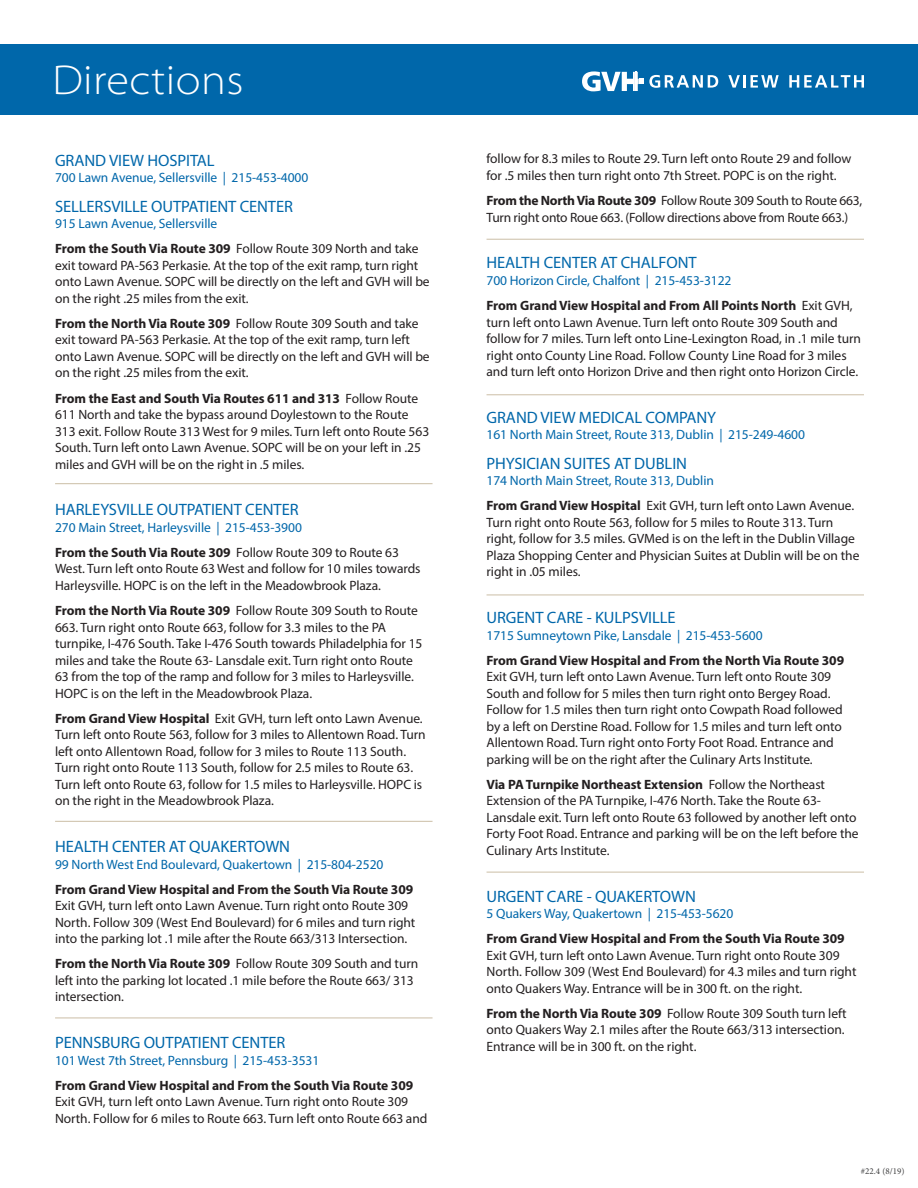
<style>
.page{position:relative;width:918px;height:1188px;background:#fff}
.page>*{position:absolute;margin:0;border:0;box-sizing:border-box;transform-origin:0 0}
.practice_name_headin{font:300 semi-expanded 42px "Myriad Pro";letter-spacing:.01em;color:#fff}
.location{font:16.5px "Myriad Pro";letter-spacing:-.005em;color:#0067aa}
.location_2{font:16.5px "Myriad Pro";letter-spacing:-.005em;color:#0067aa}
.body_text{font:13.5px/16.5px "Myriad Pro";letter-spacing:-.005em;color:#231f20}
.body_text-2{font:13.5px "Myriad Pro";letter-spacing:-.005em;color:#0067aa}
.t1{font:9px "Minion Pro";color:#3e3e3f}
.s1{font-weight:700}
</style>
<div class="page">
<div style="left:0;top:45px;width:918px;height:70px;background:#0067aa"></div>
<svg style="left:582px;top:71px;width:136px;height:20px"></svg>
<svg style="left:728px;top:75px;width:51px;height:13px"></svg>
<svg style="left:789px;top:75px;width:75px;height:13px"></svg>
<hr style="left:487px;top:239px;width:377px;height:1px;background:#d1c5b0">
<hr style="left:487px;top:394px;width:377px;height:1px;background:#d1c5b0">
<hr style="left:487px;top:594px;width:377px;height:1px;background:#d1c5b0">
<hr style="left:487px;top:872px;width:377px;height:1px;background:#d1c5b0">
<hr style="left:55px;top:821px;width:378px;height:1px;background:#d1c5b0">
<hr style="left:55px;top:1017px;width:378px;height:1px;background:#d1c5b0">
<hr style="left:55px;top:483px;width:378px;height:1px;background:#d1c5b0">
<p class="practice_name_headin" style="left:52px;top:57px;width:193px">Directions</p>
<p class="location" style="left:55px;top:150px;width:161px">GRAND VIEW HOSPITAL</p>
<p class="body_text-2" style="left:55px;top:169px;width:255px">700 Lawn Avenue, Sellersville | 215-453-4000</p>
<p class="location_2" style="left:55px;top:196px;width:239px">SELLERSVILLE OUTPATIENT CENTER</p>
<p class="body_text-2" style="left:55px;top:215px;width:164px">915 Lawn Avenue, Sellersville</p>
<p class="body_text" style="left:55px;top:240px;width:376px"><span class="s1">From the South Via Route 309</span> Follow Route 309 North and take exit toward PA-563 Perkasie. At the top of the exit ramp, turn right onto Lawn Avenue. SOPC will be directly on the left and GVH will be on the right .25 miles from the exit.</p>
<p class="body_text" style="left:55px;top:315px;width:376px"><span class="s1">From the North Via Route 309</span> Follow Route 309 South and take exit toward PA-563 Perkasie. At the top of the exit ramp, turn left onto Lawn Avenue. SOPC will be directly on the left and GVH will be on the right .25 miles from the exit.</p>
<p class="body_text" style="left:55px;top:390px;width:376px"><span class="s1">From the East and South Via Routes 611 and 313</span> Follow Route 611 North and take the bypass around Doylestown to the Route 313 exit. Follow Route 313 West for 9 miles. Turn left onto Route 563<br>South. Turn left onto Lawn Avenue. SOPC will be on your left in .25 miles and GVH will be on the right in .5 miles.</p>
<p class="location" style="left:55px;top:500px;width:245px">HARLEYSVILLE OUTPATIENT CENTER</p>
<p class="body_text-2" style="left:55px;top:519px;width:248px">270 Main Street, Harleysville | 215-453-3900</p>
<p class="body_text" style="left:55px;top:544px;width:367px"><span class="s1">From the South Via Route 309</span> Follow Route 309 to Route 63<br>West. Turn left onto Route 63 West and follow for 10 miles towards<br>Harleysville. HOPC is on the left in the Meadowbrook Plaza.</p>
<p class="body_text" style="left:55px;top:602px;width:369px"><span class="s1">From the North Via Route 309</span> Follow Route 309 South to Route 663. Turn right onto Route 663, follow for 3.3 miles to the PA turnpike, I-476 South. Take I-476 South towards Philadelphia for 15 miles and take the Route 63- Lansdale exit. Turn right onto Route 63 from the top of the ramp and follow for 3 miles to Harleysville.<br>HOPC is on the left in the Meadowbrook Plaza.</p>
<p class="body_text" style="left:55px;top:710px;width:372px"><span class="s1">From Grand View Hospital</span> Exit GVH, turn left onto Lawn Avenue.<br>Turn left onto Route 563, follow for 3 miles to Allentown Road. Turn left onto Allentown Road, follow for 3 miles to Route 113 South.<br>Turn right onto Route 113 South, follow for 2.5 miles to Route 63.<br>Turn left onto Route 63, follow for 1.5 miles to Harleysville. HOPC is on the right in the Meadowbrook Plaza.</p>
<p class="location" style="left:55px;top:836px;width:236px">HEALTH CENTER AT QUAKERTOWN</p>
<p class="body_text-2" style="left:55px;top:856px;width:330px">99 North West End Boulevard, Quakertown | 215-804-2520</p>
<p class="body_text" style="left:55px;top:881px;width:362px"><span class="s1">From Grand View Hospital and From the South Via Route 309<br></span>Exit GVH, turn left onto Lawn Avenue. Turn right onto Route 309<br>North. Follow 309 (West End Boulevard) for 6 miles and turn right into the parking lot .1 mile after the Route 663/313 Intersection.</p>
<p class="body_text" style="left:55px;top:955px;width:365px"><span class="s1">From the North Via Route 309</span> Follow Route 309 South and turn left into the parking lot located .1 mile before the Route 663/ 313 intersection.</p>
<p class="location" style="left:55px;top:1032px;width:232px">PENNSBURG OUTPATIENT CENTER</p>
<p class="body_text-2" style="left:55px;top:1052px;width:266px">101 West 7th Street, Pennsburg | 215-453-3531</p>
<p class="body_text" style="left:55px;top:1077px;width:374px"><span class="s1">From Grand View Hospital and From the South Via Route 309<br></span>Exit GVH, turn left onto Lawn Avenue. Turn right onto Route 309<br>North. Follow for 6 miles to Route 663. Turn left onto Route 663 and</p>
<p class="body_text" style="left:487px;top:150px;width:366px">follow for 8.3 miles to Route 29. Turn left onto Route 29 and follow for .5 miles then turn right onto 7th Street. POPC is on the right.</p>
<p class="body_text" style="left:487px;top:192px;width:377px"><span class="s1">From the North Via Route 309</span> Follow Route 309 South to Route 663,<br>Turn right onto Roue 663. (Follow directions above from Route 663.)</p>
<p class="location" style="left:487px;top:253px;width:212px">HEALTH CENTER AT CHALFONT</p>
<p class="body_text-2" style="left:487px;top:272px;width:246px">700 Horizon Circle, Chalfont | 215-453-3122</p>
<p class="body_text" style="left:487px;top:297px;width:376px"><span class="s1">From Grand View Hospital and From All Points North</span> Exit GVH, turn left onto Lawn Avenue. Turn left onto Route 309 South and follow for 7 miles. Turn left onto Line-Lexington Road, in .1 mile turn right onto County Line Road. Follow County Line Road for 3 miles and turn left onto Horizon Drive and then right onto Horizon Circle.</p>
<p class="location" style="left:487px;top:407px;width:231px">GRAND VIEW MEDICAL COMPANY</p>
<p class="body_text-2" style="left:487px;top:426px;width:320px">161 North Main Street, Route 313, Dublin | 215-249-4600</p>
<p class="location_2" style="left:487px;top:453px;width:202px">PHYSICIAN SUITES AT DUBLIN</p>
<p class="body_text-2" style="left:487px;top:472px;width:229px">174 North Main Street, Route 313, Dublin</p>
<p class="body_text" style="left:487px;top:497px;width:374px"><span class="s1">From Grand View Hospital</span> Exit GVH, turn left onto Lawn Avenue.<br>Turn right onto Route 563, follow for 5 miles to Route 313. Turn right, follow for 3.5 miles. GVMed is on the left in the Dublin Village Plaza Shopping Center and Physician Suites at Dublin will be on the right in .05 miles.</p>
<p class="location" style="left:487px;top:607px;width:190px">URGENT CARE - KULPSVILLE</p>
<p class="body_text-2" style="left:487px;top:627px;width:278px">1715 Sumneytown Pike, Lansdale | 215-453-5600</p>
<p class="body_text" style="left:487px;top:652px;width:359px"><span class="s1">From Grand View Hospital and From the North Via Route 309<br></span>Exit GVH, turn left onto Lawn Avenue. Turn left onto Route 309<br>South and follow for 5 miles then turn right onto Bergey Road.<br>Follow for 1.5 miles then turn right onto Cowpath Road followed by a left on Derstine Road. Follow for 1.5 miles and turn left onto Allentown Road. Turn right onto Forty Foot Road. Entrance and parking will be on the right after the Culinary Arts Institute.</p>
<p class="body_text" style="left:487px;top:776px;width:374px"><span class="s1">Via PA Turnpike Northeast Extension</span> Follow the Northeast Extension of the PA Turnpike, I-476 North. Take the Route 63- Lansdale exit. Turn left onto Route 63 followed by another left onto Forty Foot Road. Entrance and parking will be on the left before the Culinary Arts Institute.</p>
<p class="location" style="left:487px;top:886px;width:211px">URGENT CARE - QUAKERTOWN</p>
<p class="body_text-2" style="left:487px;top:905px;width:248px">5 Quakers Way, Quakertown | 215-453-5620</p>
<p class="body_text" style="left:487px;top:930px;width:371px"><span class="s1">From Grand View Hospital and From the South Via Route 309<br></span>Exit GVH, turn left onto Lawn Avenue. Turn right onto Route 309<br>North. Follow 309 (West End Boulevard) for 4.3 miles and turn right onto Quakers Way. Entrance will be in 300 ft. on the right.</p>
<p class="body_text" style="left:487px;top:1005px;width:362px"><span class="s1">From the North Via Route 309</span> Follow Route 309 South turn left onto Quakers Way 2.1 miles after the Route 663/313 intersection.<br>Entrance will be in 300 ft. on the right.</p>
<p class="t1" style="left:861px;top:1165px;width:45px">#22.4 (8/19)</p>
</div>
